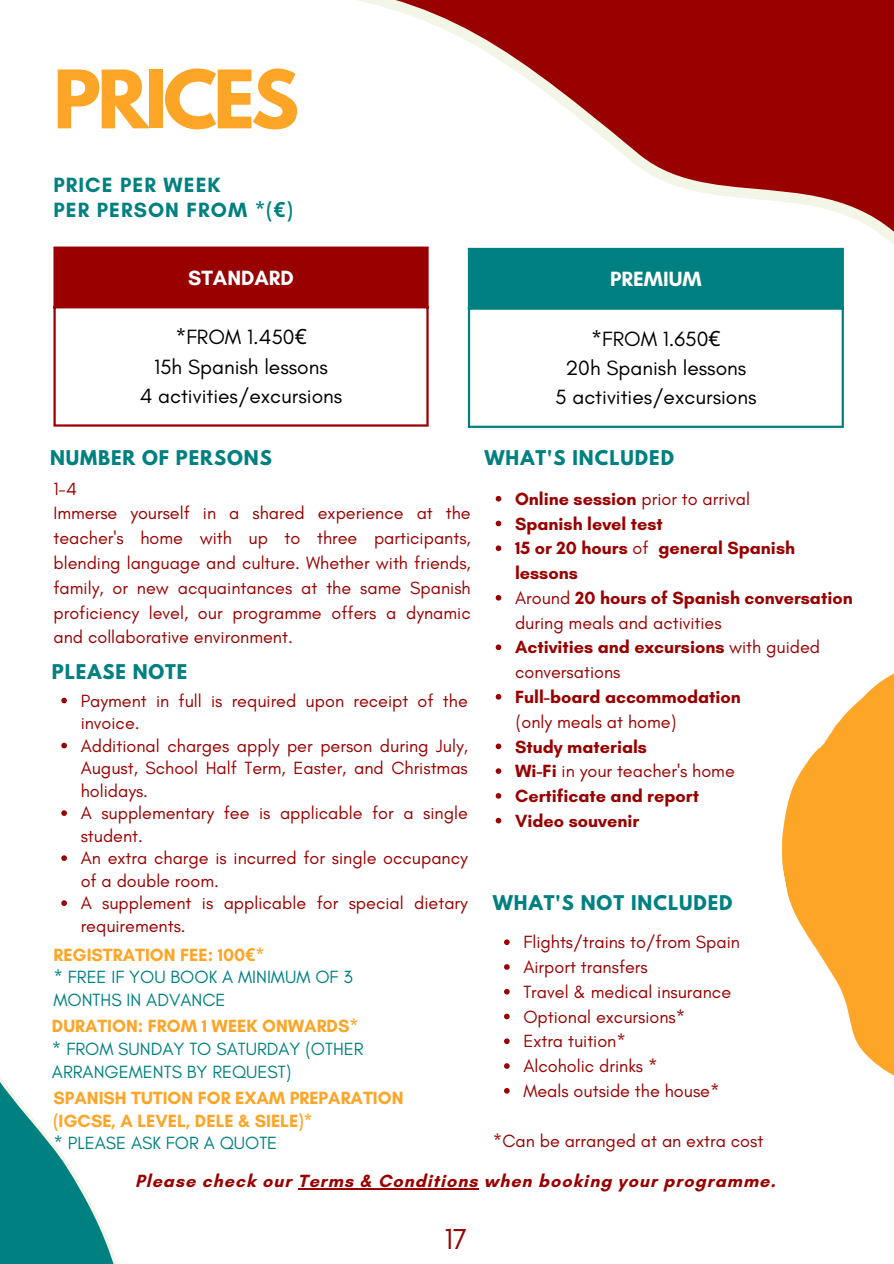
<style>
.page{position:relative;width:894px;height:1264px;background:#fff}
.page>*{position:absolute;margin:0;border:0;box-sizing:border-box;transform-origin:0 0}
.t1{font:700 71.25px "League Spartan";letter-spacing:-.05em;color:#fda527}
.t2{font:29.4px "Glacial Indifference";color:#900}
.t3{font:21px "Glacial Indifference";color:#000}
.t4{font:700 21px/24.8px "Glacial Indifference";letter-spacing:.05em;color:#008080}
.t5{font:700 21px "Glacial Indifference";color:#fff}
.t6{font:18px/24.8px "Glacial Indifference";color:#900}
.t7{font:700 18px/24.8px "Glacial Indifference";color:#900}
.t8{font:18px/22.5px "Glacial Indifference";color:#008080}
.t9{font:700 18px/22.5px "Glacial Indifference";color:#fda527}
.t10{font:700 18px "League Spartan";letter-spacing:.055em;color:#008080}
.t11{font:700 18px "Glacial Indifference";letter-spacing:.055em;color:#900}
.s1{font-family:"Noto Sans"}
.s2{font-weight:700;color:#fda527}
.s3{font-family:"Noto Sans";font-weight:700;color:#fda527}
.s4{font-weight:400;color:#008080}
.s5{font-weight:700}
.s6{font-weight:400}
</style>
<div class="page">
<svg style="left:246px;top:0;width:647px;height:337px"></svg>
<svg style="left:782px;top:674px;width:111px;height:401px;fill:#fda527"></svg>
<svg style="left:0;top:1077px;width:117px;height:186px"></svg>
<hr style="left:298px;top:1188px;width:180px;height:1px;background:#900">
<svg style="left:495px;top:496px;width:6px;height:5px"></svg>
<svg style="left:495px;top:520px;width:6px;height:6px"></svg>
<svg style="left:495px;top:545px;width:6px;height:6px"></svg>
<svg style="left:495px;top:595px;width:6px;height:5px"></svg>
<svg style="left:495px;top:644px;width:6px;height:6px"></svg>
<svg style="left:495px;top:694px;width:6px;height:5px"></svg>
<svg style="left:495px;top:743px;width:6px;height:6px"></svg>
<svg style="left:495px;top:768px;width:6px;height:6px"></svg>
<svg style="left:495px;top:793px;width:6px;height:5px"></svg>
<svg style="left:495px;top:817px;width:6px;height:6px"></svg>
<svg style="left:504px;top:939px;width:5px;height:6px"></svg>
<svg style="left:504px;top:964px;width:5px;height:5px"></svg>
<svg style="left:504px;top:989px;width:5px;height:5px"></svg>
<svg style="left:504px;top:1013px;width:5px;height:6px"></svg>
<svg style="left:504px;top:1038px;width:5px;height:6px"></svg>
<svg style="left:504px;top:1063px;width:5px;height:5px"></svg>
<svg style="left:504px;top:1088px;width:5px;height:5px"></svg>
<div style="left:54px;top:247px;width:373px;height:60px;background:#900"></div>
<hr style="left:53px;top:249px;width:3px;height:175px;background:#900">
<hr style="left:426px;top:249px;width:2px;height:175px;background:#900">
<hr style="left:53px;top:246px;width:375px;height:3px;background:#900">
<hr style="left:53px;top:306px;width:375px;height:2px;background:#900">
<hr style="left:53px;top:424px;width:375px;height:2px;background:#900">
<div style="left:468px;top:249px;width:374px;height:60px;background:#008080"></div>
<hr style="left:467px;top:250px;width:3px;height:175px;background:#008080">
<hr style="left:841px;top:250px;width:2px;height:175px;background:#008080">
<hr style="left:467px;top:248px;width:376px;height:2px;background:#008080">
<hr style="left:467px;top:307px;width:376px;height:3px;background:#008080">
<hr style="left:467px;top:425px;width:376px;height:3px;background:#008080">
<svg style="left:61px;top:697px;width:6px;height:6px"></svg>
<svg style="left:61px;top:742px;width:6px;height:6px"></svg>
<svg style="left:61px;top:810px;width:6px;height:6px"></svg>
<svg style="left:61px;top:855px;width:6px;height:6px"></svg>
<svg style="left:61px;top:900px;width:6px;height:6px"></svg>
<h1 class="t1" style="left:53px;top:64px;width:247px">PRICES</h1>
<p class="t4" style="left:53px;top:173px;width:241px">PRICE PER WEEK<br>PER PERSON FROM *(<span class="s1">€</span>)</p>
<p class="t5" style="left:188px;top:265px;width:107px">STANDARD</p>
<p class="t5" style="left:610px;top:266px;width:93px">PREMIUM</p>
<p class="t3" style="left:175px;top:324px;width:133px">*FROM 1.450<span class="s1">€</span></p>
<p class="t3" style="left:154px;top:354px;width:175px">15h Spanish lessons</p>
<h3 class="t3" style="left:140px;top:383px;width:204px">4 activities/excursions</h3>
<p class="t3" style="left:591px;top:326px;width:131px">*FROM 1.650<span class="s1">€</span></p>
<p class="t3" style="left:565px;top:355px;width:182px">20h Spanish lessons</p>
<p class="t3" style="left:555px;top:384px;width:203px">5 activities/excursions</p>
<p class="t10" style="left:50px;top:449px;width:223px">NUMBER OF PERSONS</p>
<h2 class="t6" style="left:53px;top:476px;width:25px">1-4</h2>
<p class="t6" style="left:53px;top:501px;width:418px;text-align:justify">Immerse yourself in a shared experience at the teacher's home with up to three participants, blending language and culture. Whether with friends, family, or new acquaintances at the same Spanish proficiency level, our programme offers a dynamic and collaborative environment.</p>
<p class="t10" style="left:52px;top:662px;width:137px">PLEASE NOTE</p>
<p class="t6" style="left:81px;top:689px;width:388px;line-height:22.5px">Payment in full is required upon receipt of the invoice.</p>
<p class="t6" style="left:81px;top:734px;width:388px;line-height:22.5px;text-align:justify">Additional charges apply per person during July, August, School Half Term, Easter, and Christmas holidays.</p>
<h4 class="t6" style="left:81px;top:801px;width:388px;line-height:22.5px">A supplementary fee is applicable for a single student.</h4>
<p class="t6" style="left:81px;top:846px;width:388px;line-height:22.5px">An extra charge is incurred for single occupancy of a double room.</p>
<h4 class="t6" style="left:81px;top:891px;width:388px;line-height:22.5px">A supplement is applicable for special dietary requirements.</h4>
<p class="t8" style="left:53px;top:943px;width:301px"><span class="s2">REGISTRATION FEE: 100</span><span class="s3">€</span><span class="s2">*<br></span>* FREE IF YOU BOOK A MINIMUM OF 3<br>MONTHS IN ADVANCE</p>
<p class="t8" style="left:52px;top:1014px;width:313px"><span class="s2">DURATION: FROM 1 WEEK ONWARDS* </span>* FROM SUNDAY TO SATURDAY (OTHER<br>ARRANGEMENTS BY REQUEST)</p>
<p class="t9" style="left:53px;top:1086px;width:351px">SPANISH TUTION FOR EXAM PREPARATION (IGCSE, A LEVEL, DELE &amp; SIELE)*<br><span class="s4">* PLEASE ASK FOR A QUOTE</span></p>
<p class="t10" style="left:484px;top:448px;width:191px">WHAT'S INCLUDED</p>
<p class="t6" style="left:515px;top:486px;width:236px"><span class="s5">Online session</span> prior to arrival</p>
<p class="t7" style="left:515px;top:511px;width:149px">Spanish level test</p>
<p class="t7" style="left:515px;top:536px;width:281px">15 or 20 hours <span class="s6">of</span> general Spanish lessons</p>
<p class="t6" style="left:515px;top:585px;width:339px">Around <span class="s5">20 hours of Spanish conversation </span>during meals and activities</p>
<h3 class="t7" style="left:515px;top:635px;width:306px">Activities and excursions <span class="s6">with guided conversations</span></h3>
<h3 class="t7" style="left:515px;top:684px;width:227px">Full-board accommodation</h3>
<p class="t6" style="left:516px;top:709px;width:162px">(only meals at home)</p>
<p class="t7" style="left:515px;top:734px;width:133px">Study materials</p>
<p class="t6" style="left:515px;top:758px;width:221px"><span class="s5">Wi-Fi</span> in your teacher's home</p>
<p class="t7" style="left:515px;top:783px;width:185px">Certificate and report</p>
<p class="t7" style="left:515px;top:808px;width:126px">Video souvenir</p>
<p class="t10" style="left:492px;top:894px;width:241px">WHAT'S NOT INCLUDED</p>
<p class="t6" style="left:523px;top:929px;width:218px">Flights/trains to/from Spain</p>
<p class="t6" style="left:523px;top:954px;width:126px">Airport transfers</p>
<p class="t6" style="left:523px;top:979px;width:209px">Travel &amp; medical insurance</p>
<p class="t6" style="left:523px;top:1004px;width:163px">Optional excursions*</p>
<p class="t6" style="left:523px;top:1028px;width:104px">Extra tuition*</p>
<p class="t6" style="left:523px;top:1053px;width:136px">Alcoholic drinks *</p>
<p class="t6" style="left:523px;top:1078px;width:198px">Meals outside the house*</p>
<h3 class="t6" style="left:492px;top:1127px;width:272px">*Can be arranged at an extra cost</h3>
<p class="t11" style="left:135px;top:1169px;width:641px">Please check our Terms &amp; Conditions when booking your programme.</p>
<p class="t2" style="left:444px;top:1220px;width:24px">17</p>
</div>
